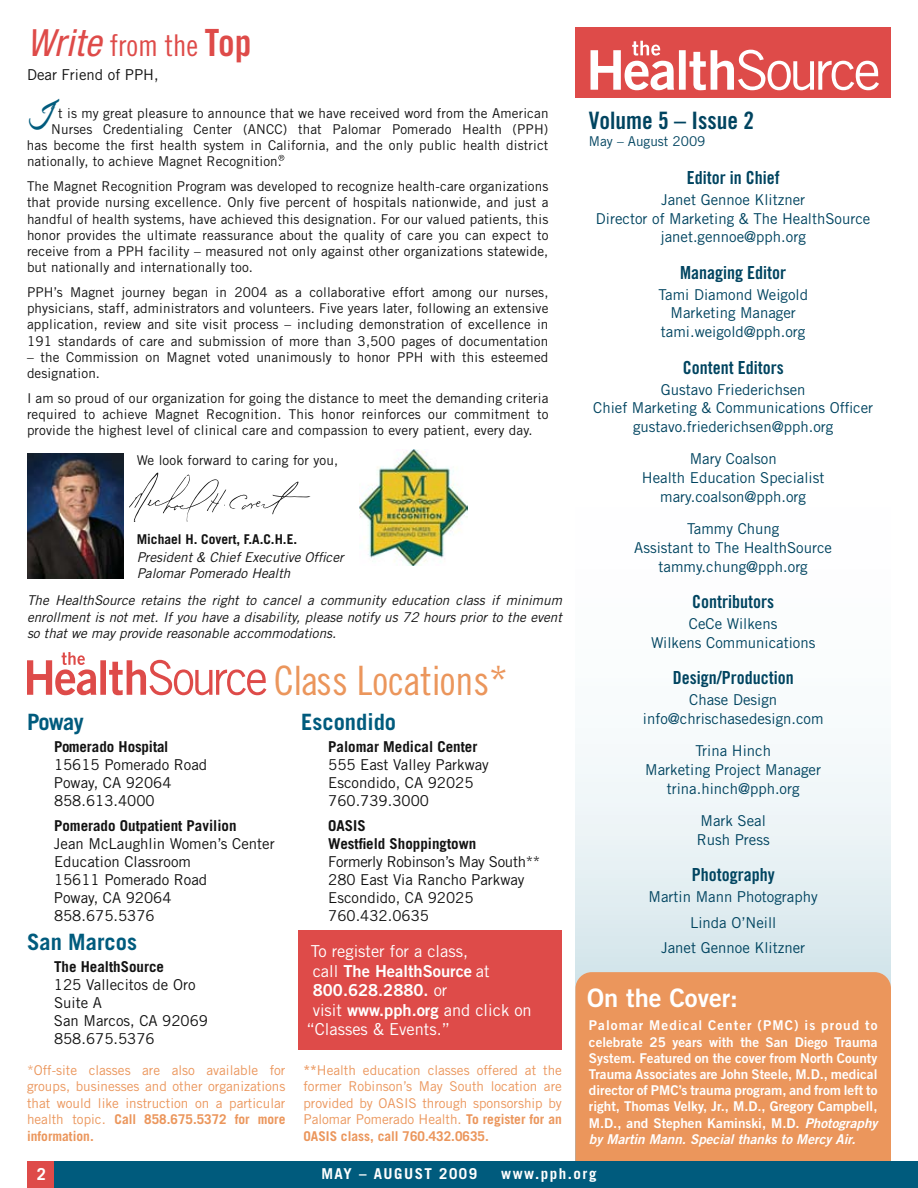
<style>
.page{position:relative;width:918px;height:1188px;background:#fff}
.page>*{position:absolute;margin:0;border:0;box-sizing:border-box;transform-origin:0 0}
.t1{font:300 44.85px "Spring";color:#005b7d}
.t2{font:40.5px "Trade Gothic Cond Eighteen";letter-spacing:-.01em;color:#eb965c}
.t3{font:30px "Trade Gothic Cond Eighteen";color:#de4b49}
.t4{font:25.5px "Trade Gothic Bold Two";color:#fff}
.t5{font:24px "Trade Gothic Bold Cond Twenty";color:#004460}
.t6{font:700 22.5px "Trade Gothic";color:#005b7d}
.t7{font:18px "Trade Gothic Bold Cond Twenty";color:#004460}
.t8{font:16.5px/19.5px "Trade Gothic";color:#fff}
.t9{font:16.5px/19.5px "Trade Gothic Bold Two";color:#fff}
.t10{font:15px/18.8px "Trade Gothic";color:#004460;text-align:center}
.t11{font:15px/18px "Trade Gothic";color:#121212}
.t12{font:700 15px/18px "Trade Gothic";color:#121212}
.t13{font:700 15px "Trade Gothic";letter-spacing:.1em;color:#fff}
.t14{font:300 15px "Spring";color:#005b7d}
.t15{font:13.5px/16.2px "Trade Gothic";letter-spacing:.01em;color:#121212;text-align:justify}
.t16{font:13.5px/16.5px "Trade Gothic";color:#eb965c;text-align:justify}
.t17{font:13.5px/16.2px "Trade Gothic Bold Two";color:#fff;text-align:justify}
.t18{font:italic 13.5px/16.5px "Trade Gothic";color:#121212;text-align:justify}
.t19{font:700 13.5px "Trade Gothic";color:#121212}
.t20{font:13.5px "Trade Gothic";color:#004460}
.s1{font-family:"Helvetica Neue";font-style:italic;font-stretch:condensed;font-size:37.5px}
.s2{font-family:"Trade Gothic Bold Cond Twenty";font-size:37.5px}
.s3{font-family:"Trade Gothic"}
.s4{font-family:"Trade Gothic Bold Two"}
.s5{font-weight:700}
.s6{font-style:italic}
</style>
<div class="page">
<div style="left:27px;top:1161px;width:891px;height:27px;background:#005b7d"></div>
<div style="left:27px;top:1161px;width:27px;height:27px;background:#de4b49"></div>
<svg style="left:129px;top:473px;width:181px;height:49px"></svg>
<img style="left:27px;top:454px;width:96px;height:125px">
<svg style="left:575px;top:757px;width:316px;height:215px"></svg>
<div style="left:575px;top:27px;width:316px;height:71px;background:#de4b49"></div>
<svg style="left:591px;top:41px;width:288px;height:49px"></svg>
<svg style="left:27px;top:652px;width:239px;height:43px"></svg>
<div style="left:575px;top:972px;width:316px;height:189px;background:#eb965c"></div>
<img style="left:359px;top:450px;width:109px;height:116px">
<div style="left:299px;top:930px;width:263px;height:120px;background:#de4b49"></div>
<svg style="left:278px;top:155px;width:6px;height:6px"></svg>
<h3 class="t3" style="left:27px;top:28px;width:226px"><span class="s1">Write</span> from the <span class="s2">Top</span></h3>
<p class="t11" style="left:27px;top:66px;width:133px">Dear Friend of PPH,</p>
<h1 class="t1" style="left:27px;top:92px;width:25px">I</h1>
<p class="t14" style="left:51px;top:97px;width:5px">t</p>
<p class="t15" style="left:58px;top:105px;width:492px">t is my great pleasure to announce that we have received word from the American</p>
<p class="t15" style="left:51px;top:121px;width:499px">Nurses Credentialing Center (ANCC) that Palomar Pomerado Health (PPH)</p>
<p class="t15" style="left:27px;top:137px;width:523px">has become the first health system in California, and the only public health district</p>
<p class="t15" style="left:27px;top:153px;width:257px">nationally, to achieve Magnet Recognition.</p>
<p class="t15" style="left:27px;top:178px;width:523px">The Magnet Recognition Program was developed to recognize health-care organizations that provide nursing excellence. Only five percent of hospitals nationwide, and just a handful of health systems, have achieved this designation. For our valued patients, this honor provides the ultimate reassurance about the quality of care you can expect to receive from a PPH facility – measured not only against other organizations statewide, but nationally and internationally too.</p>
<p class="t15" style="left:27px;top:284px;width:523px">PPH’s Magnet journey began in 2004 as a collaborative effort among our nurses, physicians, staff, administrators and volunteers. Five years later, following an extensive application, review and site visit process – including demonstration of excellence in 191 standards of care and submission of more than 3,500 pages of documentation</p>
<p class="t15" style="left:27px;top:349px;width:523px">– the Commission on Magnet voted unanimously to honor PPH with this esteemed designation.</p>
<p class="t15" style="left:27px;top:390px;width:523px">I am so proud of our organization for going the distance to meet the demanding criteria required to achieve Magnet Recognition. This honor reinforces our commitment to provide the highest level of clinical care and compassion to every patient, every day.</p>
<p class="t15" style="left:137px;top:452px;width:203px">We look forward to caring for you,</p>
<p class="t19" style="left:137px;top:530px;width:162px">Michael H. Covert, F.A.C.H.E.</p>
<p class="t18" style="left:137px;top:549px;width:208px">President &amp; Chief Executive Officer<br>Palomar Pomerado Health</p>
<p class="t18" style="left:27px;top:592px;width:536px">The HealthSource retains the right to cancel a community education class if minimum enrollment is not met. If you have a disability, please notify us 72 hours prior to the event so that we may provide reasonable accommodations.</p>
<h2 class="t2" style="left:274px;top:657px;width:235px">Class Locations*</h2>
<h3 class="t6" style="left:27px;top:708px;width:58px">Poway</h3>
<p class="t12" style="left:54px;top:738px;width:116px">Pomerado Hospital</p>
<p class="t11" style="left:54px;top:756px;width:155px">15615 Pomerado Road<br>Poway, CA 92064<br>858.613.4000</p>
<p class="t12" style="left:54px;top:816px;width:184px">Pomerado Outpatient Pavilion</p>
<p class="t11" style="left:54px;top:834px;width:222px">Jean McLaughlin Women’s Center<br>Education Classroom<br>15611 Pomerado Road<br>Poway, CA 92064<br>858.675.5376</p>
<h3 class="t6" style="left:27px;top:928px;width:112px">San Marcos</h3>
<p class="t12" style="left:54px;top:957px;width:112px">The HealthSource</p>
<p class="t11" style="left:54px;top:976px;width:156px">125 Vallecitos de Oro<br>Suite A<br>San Marcos, CA 92069<br>858.675.5376</p>
<h3 class="t6" style="left:301px;top:708px;width:96px">Escondido</h3>
<p class="t12" style="left:328px;top:738px;width:151px">Palomar Medical Center</p>
<p class="t11" style="left:328px;top:756px;width:162px">555 East Valley Parkway<br>Escondido, CA 92025<br>760.739.3000</p>
<p class="t12" style="left:328px;top:816px;width:150px">OASIS<br>Westfield Shoppingtown</p>
<p class="t11" style="left:328px;top:852px;width:214px">Formerly Robinson’s May South**<br>280 East Via Rancho Parkway<br>Escondido, CA 92025<br>760.432.0635</p>
<p class="t8" style="left:311px;top:942px;width:159px">To register for a class,</p>
<p class="t9" style="left:313px;top:961px;width:178px"><span class="s3">call</span> The HealthSource <span class="s3">at<br></span>800.628.2880. <span class="s3">or</span></p>
<p class="t8" style="left:307px;top:1000px;width:227px;text-indent:6px">visit <span class="s4">www.pph.org</span> and click on “Classes &amp; Events.”</p>
<p class="t16" style="left:27px;top:1062px;width:260px">*Off-site classes are also available for groups, businesses and other organizations that would like instruction on a particular health topic. <span class="s5">Call 858.675.5372 for more information.</span></p>
<p class="t16" style="left:303px;top:1062px;width:260px"><span class="s5">**</span>Health education classes offered at the former Robinson’s May South location are provided by OASI S through sponsorship by Palomar Pomerado Health. <span class="s5">To register for an OASIS class, call 760.432.0635.</span></p>
<h3 class="t5" style="left:589px;top:106px;width:167px">Volume 5 – Issue 2</h3>
<p class="t20" style="left:589px;top:133px;width:118px">May – August 2009</p>
<h3 class="t7" style="left:687px;top:167px;width:94px">Editor in Chief</h3>
<p class="t10" style="left:596px;top:190px;width:276px">Janet Gennoe Klitzner<br>Director of Marketing &amp; The HealthSource janet.gennoe@pph.org</p>
<h3 class="t7" style="left:680px;top:261px;width:107px">Managing Editor</h3>
<p class="t10" style="left:658px;top:285px;width:151px">Tami Diamond Weigold<br>Marketing Manager tami.weigold@pph.org</p>
<h3 class="t7" style="left:683px;top:356px;width:102px">Content Editors</h3>
<p class="t10" style="left:593px;top:380px;width:281px">Gustavo Friederichsen<br>Chief Marketing &amp; Communications Officer gustavo.friederichsen@pph.org</p>
<p class="t10" style="left:642px;top:449px;width:184px">Mary Coalson<br>Health Education Specialist mary.coalson@pph.org</p>
<p class="t10" style="left:634px;top:519px;width:199px">Tammy Chung<br>Assistant to The HealthSource tammy.chung@pph.org</p>
<h3 class="t7" style="left:692px;top:591px;width:83px">Contributors</h3>
<p class="t10" style="left:651px;top:614px;width:166px">CeCe Wilkens<br>Wilkens Communications</p>
<h3 class="t7" style="left:673px;top:667px;width:122px">Design/Production</h3>
<p class="t10" style="left:643px;top:690px;width:182px">Chase Design info@chrischasedesign.com</p>
<p class="t10" style="left:645px;top:741px;width:177px">Trina Hinch<br>Marketing Project Manager trina.hinch@pph.org</p>
<p class="t10" style="left:697px;top:811px;width:74px;text-align:left">Mark Seal<br>Rush Press</p>
<h3 class="t7" style="left:692px;top:864px;width:84px">Photography</h3>
<p class="t10" style="left:649px;top:884px;width:171px;line-height:25.5px">Martin Mann Photography<br>Linda O’Neill<br>Janet Gennoe Klitzner</p>
<h3 class="t4" style="left:587px;top:982px;width:152px">On the Cover:</h3>
<p class="t17" style="left:589px;top:1017px;width:290px">Palomar Medical Center (PMC) is proud to celebrate 25 years with the San Diego Trauma System. Featured on the cover from North County Trauma Associates are John Steele, M.D., medical director of PMC’s trauma program, and from left to right, Thomas Velky, Jr., M.D., Gregory Campbell, M.D., and Stephen Kaminski, M.D. <span class="s6">Photography by Martin Mann. Special thanks to Mercy Air.</span></p>
<p class="t13" style="left:321px;top:1164px;width:157px">May – AUGUST 2009</p>
<p class="t13" style="left:501px;top:1164px;width:97px">www.pph.org</p>
</div>
